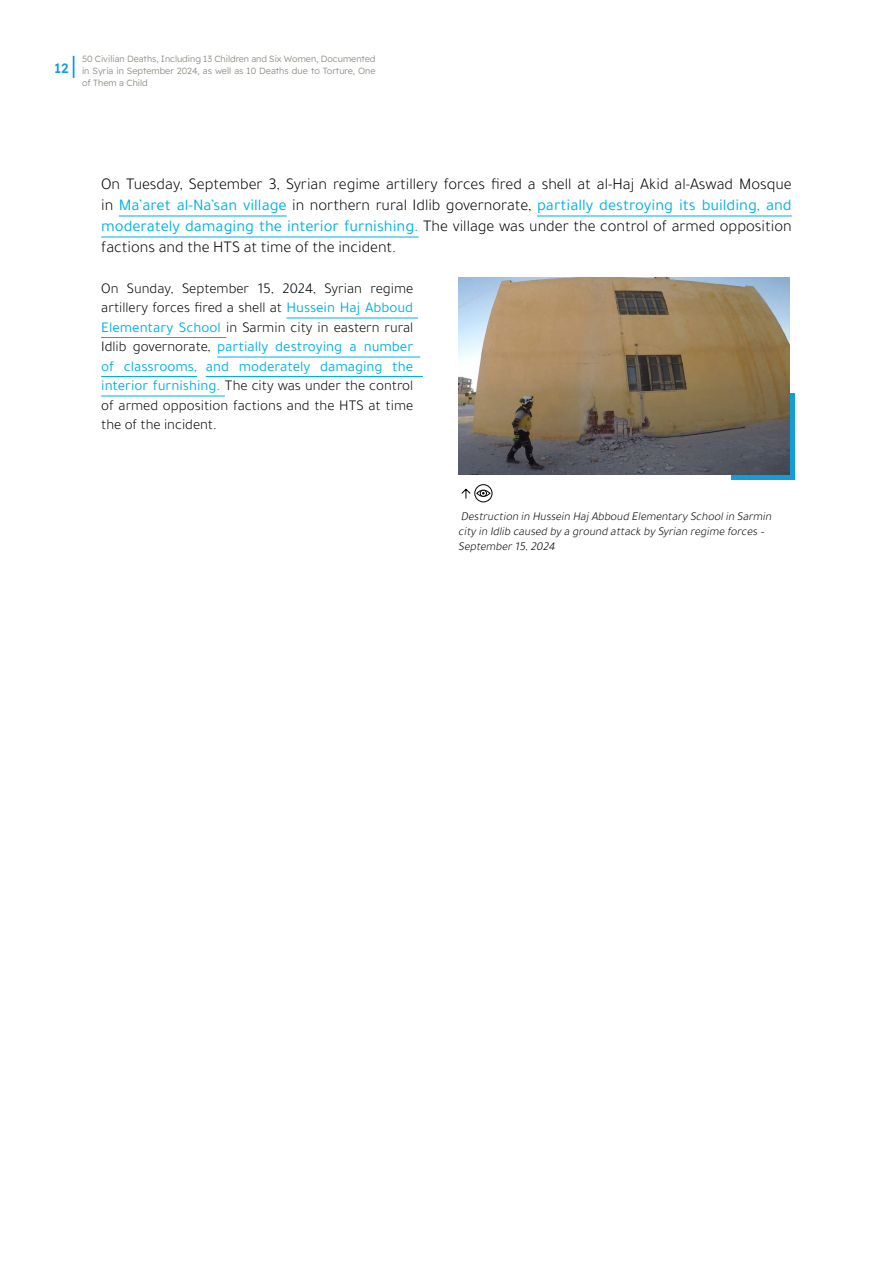
<style>
.page{position:relative;width:893px;height:1263px;background:#fff}
.page>*{position:absolute;margin:0;border:0;box-sizing:border-box;transform-origin:0 0}
.t1{font:300 16.5px/21px "Tajawal";color:#000;text-align:justify}
.t2{font:300 15px/19.5px "Tajawal";color:#000}
.t3{font:15px "Tajawal";color:#00b0e0}
.t4{font:500 13.5px "Readex Pro";color:#129cd9}
.t5{font:italic 300 12px/15px "Tajawal";color:#000101}
.t6{font:300 9px/12px "Readex Pro";color:#8f8f85;text-align:justify}
.s1{font-weight:400;color:#00b0e0}
</style>
<div class="page">
<svg style="left:73px;top:56px;width:1px;height:22px"></svg>
<hr style="left:119px;top:216px;width:168px;height:1px;background:#00b0e0">
<hr style="left:537px;top:216px;width:255px;height:1px;background:#00b0e0">
<hr style="left:101px;top:237px;width:318px;height:1px;background:#00b0e0">
<hr style="left:286px;top:318px;width:132px;height:1px;background:#00b0e0">
<hr style="left:101px;top:337px;width:125px;height:1px;background:#00b0e0">
<hr style="left:217px;top:357px;width:203px;height:1px;background:#00b0e0">
<hr style="left:101px;top:376px;width:96px;height:1px;background:#00b0e0">
<hr style="left:206px;top:376px;width:217px;height:1px;background:#00b0e0">
<hr style="left:101px;top:396px;width:124px;height:1px;background:#00b0e0">
<div style="left:732px;top:393px;width:63px;height:86px;background:#139cd8"></div>
<img style="left:458px;top:278px;width:332px;height:196px">
<div style="left:480px;top:490px;width:7px;height:6px;border:1px solid #000101;border-radius:50%"></div>
<div style="left:476px;top:490px;width:14px;height:7px;border:1px solid #000101;border-radius:50%"></div>
<div style="left:474px;top:484px;width:18px;height:18px;border:1px solid #000101;border-radius:50%"></div>
<svg style="left:461px;top:488px;width:10px;height:11px"></svg>
<p class="t4" style="left:54px;top:60px;width:16px">12</p>
<p class="t6" style="left:82px;top:53px;width:295px">50 Civilian Deaths, Including 13 Children and Six Women, Documented in Syria in September 2024, as well as 10 Deaths due to Torture, One of Them a Child</p>
<p class="t1" style="left:101px;top:174px;width:692px">On Tuesday, September 3, Syrian regime artillery forces fired a shell at al-Haj Akid al-Aswad Mosque in <span class="s1">Ma’aret al-Na’san village</span> in northern rural Idlib governorate, <span class="s1">partially destroying its building, and moderately damaging the interior furnishing.</span> The village was under the control of armed opposition factions and the HTS at time of the incident.</p>
<p class="t2" style="left:370px;top:278px;width:44px">regime</p>
<p class="t2" style="left:101px;top:278px;width:19px">On</p>
<p class="t2" style="left:101px;top:298px;width:314px">artillery forces fired a shell at <span class="s1">Hussein Haj Abboud</span></p>
<p class="t2" style="left:101px;top:317px;width:314px"><span class="s1">Elementary School</span> in Sarmin city in eastern rural</p>
<p class="t3" style="left:364px;top:336px;width:51px">number</p>
<p class="t2" style="left:127px;top:278px;width:48px">Sunday,</p>
<p class="t2" style="left:182px;top:278px;width:69px">September</p>
<p class="t2" style="left:283px;top:278px;width:35px">2024,</p>
<p class="t2" style="left:325px;top:278px;width:39px">Syrian</p>
<p class="t2" style="left:258px;top:278px;width:18px">15,</p>
<p class="t2" style="left:101px;top:337px;width:169px">Idlib governorate, <span class="s1">partially</span></p>
<p class="t3" style="left:275px;top:336px;width:69px">destroying</p>
<p class="t3" style="left:349px;top:336px;width:9px">a</p>
<p class="t3" style="left:239px;top:356px;width:73px">moderately</p>
<p class="t3" style="left:320px;top:356px;width:64px">damaging</p>
<p class="t3" style="left:392px;top:356px;width:22px">the</p>
<p class="t3" style="left:206px;top:356px;width:25px">and</p>
<p class="t2" style="left:101px;top:356px;width:314px"><span class="s1">of<br>interior furnishing.</span> The city was under the control of armed opposition factions and the HTS at time the of the incident.</p>
<p class="t3" style="left:124px;top:356px;width:75px">classrooms,</p>
<p class="t5" style="left:458px;top:509px;width:317px">Destruction in Hussein Haj Abboud Elementary School in Sarmin city in Idlib caused by a ground attack by Syrian regime forces –<br>September 15, 2024</p>
</div>
